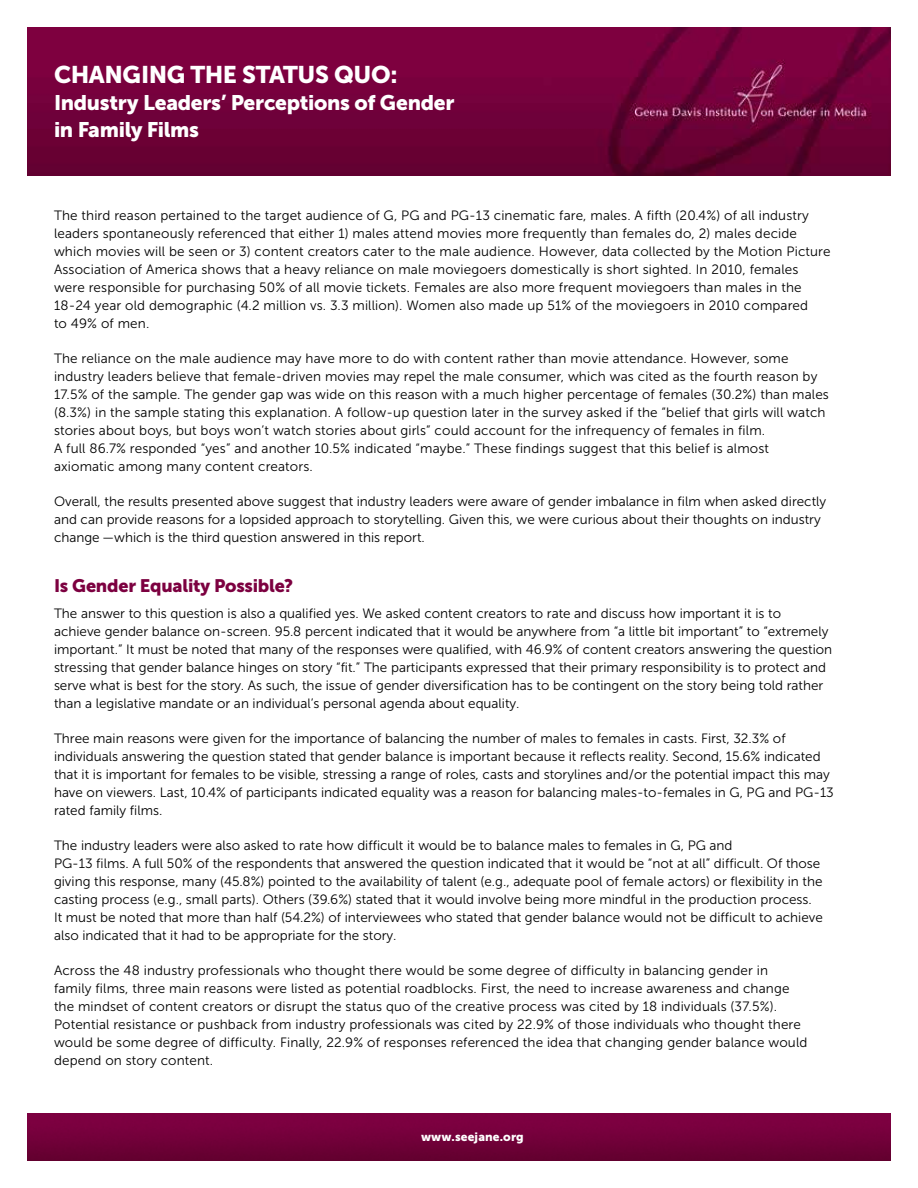
<style>
.page{position:relative;width:918px;height:1188px;background:#fff}
.page>*{position:absolute;margin:0;border:0;box-sizing:border-box;transform-origin:0 0}
.t1{font:24px "Museo Sans 900";letter-spacing:-.015em;color:#fff}
.t2{font:21px/27px "Museo Sans 900";letter-spacing:-.015em;color:#fff}
.t3{font:18px "Museo Sans 900";letter-spacing:-.015em;color:#7c0040}
.t4{font:13.5px/18px "Museo Sans 300";color:#000}
.t5{font:12px "Museo Sans 900";letter-spacing:.01em;color:#fff}
</style>
<div class="page">
<img style="left:27px;top:27px;width:864px;height:149px">
<img style="left:27px;top:1114px;width:864px;height:47px">
<h1 class="t1" style="left:54px;top:61px;width:345px">CHANGING THE STATUS QUO:</h1>
<h2 class="t2" style="left:54px;top:89px;width:402px">Industry Leaders’ Perceptions of Gender in Family Films</h2>
<p class="t4" style="left:54px;top:206px;width:778px">The third reason pertained to the target audience of G, PG and PG-13 cinematic fare, males. A fifth (20.4%) of all industry leaders spontaneously referenced that either 1) males attend movies more frequently than females do, 2) males decide which movies will be seen or 3) content creators cater to the male audience. However, data collected by the Motion Picture Association of America shows that a heavy reliance on male moviegoers domestically is short sighted. In 2010, females were responsible for purchasing 50% of all movie tickets. Females are also more frequent moviegoers than males in the 18-24 year old demographic (4.2 million vs. 3.3 million). Women also made up 51% of the moviegoers in 2010 compared<br>to 49% of men.</p>
<p class="t4" style="left:54px;top:349px;width:776px">The reliance on the male audience may have more to do with content rather than movie attendance. However, some industry leaders believe that female-driven movies may repel the male consumer, which was cited as the fourth reason by 17.5% of the sample. The gender gap was wide on this reason with a much higher percentage of females (30.2%) than males (8.3%) in the sample stating this explanation. A follow-up question later in the survey asked if the “belief that girls will watch stories about boys, but boys won’t watch stories about girls” could account for the infrequency of females in film.<br>A full 86.7% responded “yes” and another 10.5% indicated “maybe.” These findings suggest that this belief is almost axiomatic among many content creators.</p>
<p class="t4" style="left:54px;top:493px;width:774px">Overall, the results presented above suggest that industry leaders were aware of gender imbalance in film when asked directly and can provide reasons for a lopsided approach to storytelling. Given this, we were curious about their thoughts on industry change —which is the third question answered in this report.</p>
<h3 class="t3" style="left:54px;top:575px;width:241px">Is Gender Equality Possible?</h3>
<p class="t4" style="left:54px;top:604px;width:780px">The answer to this question is also a qualified yes. We asked content creators to rate and discuss how important it is to<br>achieve gender balance on-screen. 95.8 percent indicated that it would be anywhere from “a little bit important” to “extremely important.” It must be noted that many of the responses were qualified, with 46.9% of content creators answering the question stressing that gender balance hinges on story “fit.” The participants expressed that their primary responsibility is to protect and serve what is best for the story. As such, the issue of gender diversification has to be contingent on the story being told rather than a legislative mandate or an individual’s personal agenda about equality.</p>
<p class="t4" style="left:54px;top:729px;width:781px">Three main reasons were given for the importance of balancing the number of males to females in casts. First, 32.3% of individuals answering the question stated that gender balance is important because it reflects reality. Second, 15.6% indicated that it is important for females to be visible, stressing a range of roles, casts and storylines and/or the potential impact this may have on viewers. Last, 10.4% of participants indicated equality was a reason for balancing males-to-females in G, PG and PG-13 rated family films.</p>
<p class="t4" style="left:54px;top:837px;width:770px">The industry leaders were also asked to rate how difficult it would be to balance males to females in G, PG and<br>PG-13 films. A full 50% of the respondents that answered the question indicated that it would be “not at all” difficult. Of those giving this response, many (45.8%) pointed to the availability of talent (e.g., adequate pool of female actors) or flexibility in the casting process (e.g., small parts). Others (39.6%) stated that it would involve being more mindful in the production process.<br>It must be noted that more than half (54.2%) of interviewees who stated that gender balance would not be difficult to achieve also indicated that it had to be appropriate for the story.</p>
<p class="t4" style="left:54px;top:962px;width:755px">Across the 48 industry professionals who thought there would be some degree of difficulty in balancing gender in family films, three main reasons were listed as potential roadblocks. First, the need to increase awareness and change the mindset of content creators or disrupt the status quo of the creative process was cited by 18 individuals (37.5%).<br>Potential resistance or pushback from industry professionals was cited by 22.9% of those individuals who thought there would be some degree of difficulty. Finally, 22.9% of responses referenced the idea that changing gender balance would depend on story content.</p>
<p class="t5" style="left:421px;top:1130px;width:104px">www.seejane.org</p>
</div>
